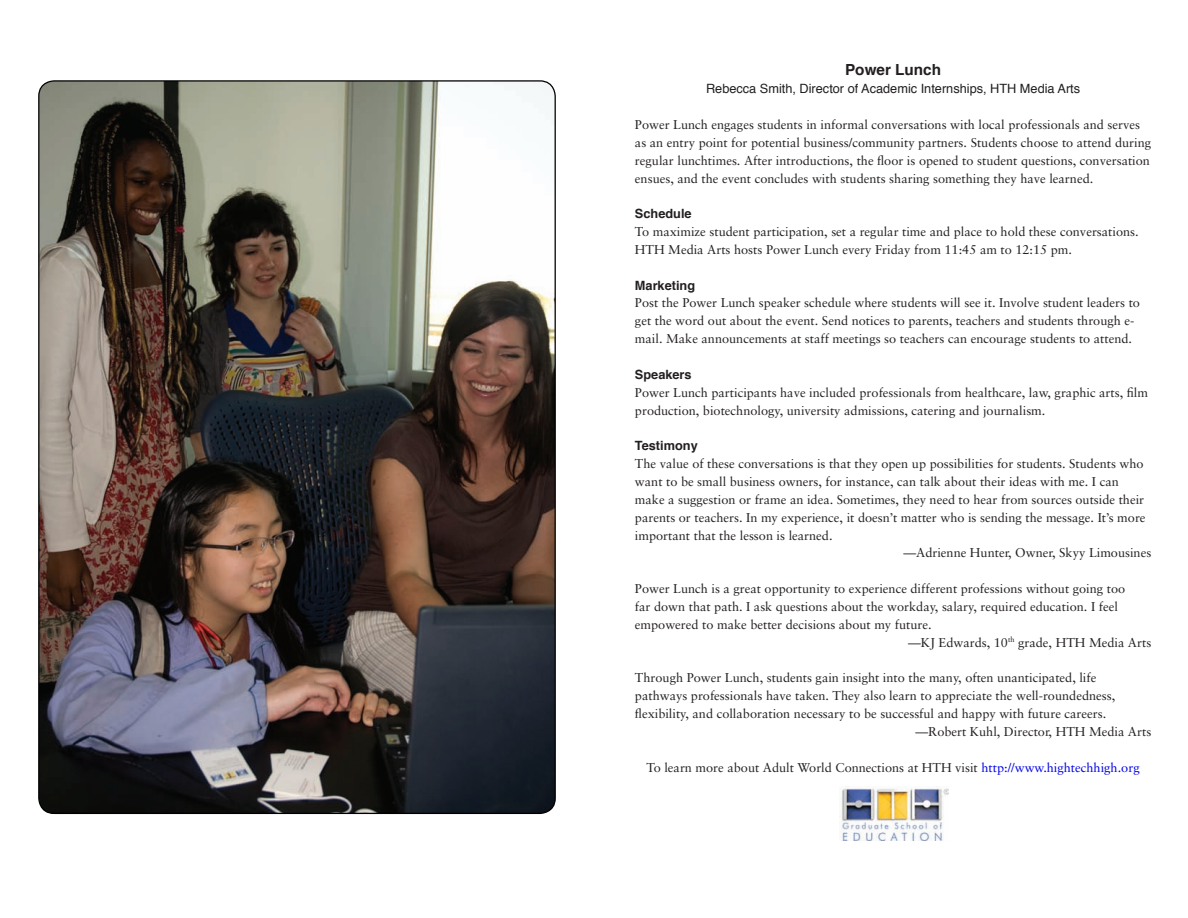
<style>
.page{position:relative;width:1188px;height:918px;background:#fff}
.page>*{position:absolute;margin:0;border:0;box-sizing:border-box;transform-origin:0 0}
.t1{font:700 15.3px "Helvetica";color:#231f20}
.t2{font:12.75px/17.9px "Sabon";color:#231f20}
.t3{font:12.75px "Helvetica";color:#231f20}
.t4{font:700 12.75px "Helvetica";color:#231f20}
.s1{font-family:"Helvetica";font-weight:700}
.s2{color:#0000e8}
</style>
<div class="page">
<img style="left:39px;top:81px;width:516px;height:732px">
<img style="left:840px;top:787px;width:108px;height:53px">
<p class="t1" style="left:845px;top:58px;width:98px">Power Lunch</p>
<p class="t3" style="left:706px;top:79px;width:376px">Rebecca Smith, Director of Academic Internships, HTH Media Arts</p>
<p class="t2" style="left:635px;top:116px;width:518px">Power Lunch engages students in informal conversations with local professionals and serves as an entry point for potential business/community partners. Students choose to attend during regular lunchtimes. After introductions, the floor is opened to student questions, conversation ensues, and the event concludes with students sharing something they have learned.</p>
<p class="t2" style="left:635px;top:205px;width:505px"><span class="s1">Schedule<br></span>To maximize student participation, set a regular time and place to hold these conversations.<br>HTH Media Arts hosts Power Lunch every Friday from 11:45 am to 12:15 pm.</p>
<p class="t2" style="left:635px;top:276px;width:507px"><span class="s1">Marketing<br></span>Post the Power Lunch speaker schedule where students will see it. Involve student leaders to get the word out about the event. Send notices to parents, teachers and students through e&shy;mail. Make announcements at staff meetings so teachers can encourage students to attend.</p>
<p class="t2" style="left:635px;top:365px;width:515px"><span class="s1">Speakers<br></span>Power Lunch participants have included professionals from healthcare, law, graphic arts, film production, biotechnology, university admissions, catering and journalism.</p>
<p class="t4" style="left:635px;top:436px;width:64px">Testimony</p>
<p class="t2" style="left:635px;top:455px;width:510px">The value of these conversations is that they open up possibilities for students. Students who</p>
<p class="t2" style="left:635px;top:473px;width:485px">want to be small business owners, for instance, can talk about their ideas with me. I can</p>
<p class="t2" style="left:635px;top:490px;width:511px">make a suggestion or frame an idea. Sometimes, they need to hear from sources outside their</p>
<p class="t2" style="left:635px;top:508px;width:512px">parents or teachers. In my experience, it doesn’t matter who is sending the message. It’s more</p>
<p class="t2" style="left:635px;top:526px;width:199px">important that the lesson is learned.</p>
<p class="t2" style="left:903px;top:544px;width:249px">—Adrienne Hunter, Owner, Skyy Limousines</p>
<p class="t2" style="left:635px;top:580px;width:492px">Power Lunch is a great opportunity to experience different professions without going too</p>
<p class="t2" style="left:635px;top:597px;width:484px">far down that path. I ask questions about the workday, salary, required education. I feel</p>
<p class="t2" style="left:635px;top:615px;width:298px">empowered to make better decisions about my future.</p>
<p class="t2" style="left:908px;top:633px;width:245px">—KJ Edwards, 10<sup>th</sup> grade, HTH Media Arts</p>
<p class="t2" style="left:635px;top:669px;width:463px">Through Power Lunch, students gain insight into the many, often unanticipated, life</p>
<p class="t2" style="left:635px;top:687px;width:482px">pathways professionals have taken. They also learn to appreciate the well-roundedness,</p>
<p class="t2" style="left:635px;top:705px;width:473px">flexibility, and collaboration necessary to be successful and happy with future careers.</p>
<p class="t2" style="left:915px;top:722px;width:237px">—Robert Kuhl, Director, HTH Media Arts</p>
<p class="t2" style="left:647px;top:758px;width:495px">To learn more about Adult World Connections at HTH visit <span class="s2">http://www.hightechhigh.org</span></p>
</div>
